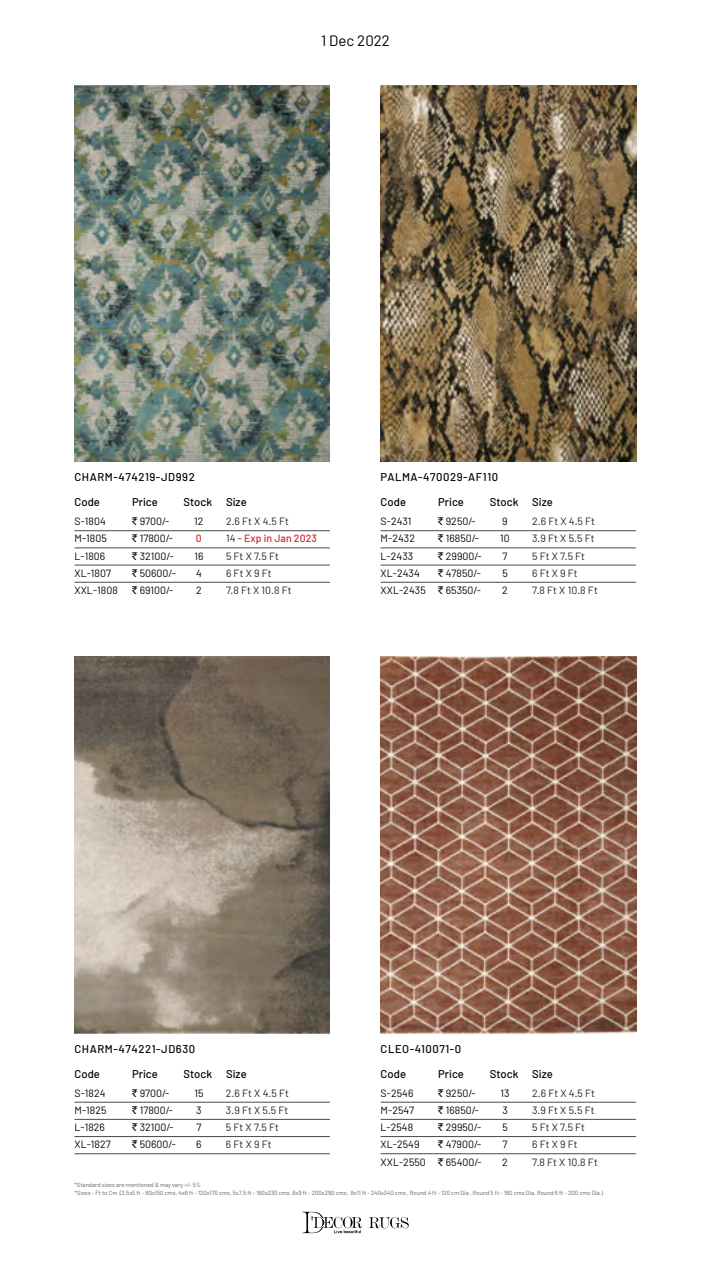
<style>
.page{position:relative;width:711px;height:1263px;background:#fff}
.page>*{position:absolute;margin:0;border:0;box-sizing:border-box;transform-origin:0 0}
.t1{font:15px "Barlow";color:#000}
.t2{font:500 11.25px "Barlow";letter-spacing:.005em;color:#000}
.t3{font:500 11.25px "Barlow";letter-spacing:.05em;color:#000}
.t4{font:10.5px/17.2px "Barlow";letter-spacing:.005em;color:#000}
.t5{font:10.5px/17.2px "Barlow";letter-spacing:.005em;color:#242021}
.t6{font:500 10.5px "Barlow";color:#d2232a}
.t7{font:6px/7.2px "Barlow";color:#616161}
.s1{font-family:"Indian Rupee"}
.s2{font-weight:500;color:#d2232a}
</style>
<div class="page">
<svg style="left:368px;top:1217px;width:40px;height:11px"></svg>
<svg style="left:302px;top:1212px;width:60px;height:21px"></svg>
<img style="left:74px;top:85px;width:256px;height:377px">
<hr style="left:74px;top:530px;width:256px;height:1px;background:#4a4a4a">
<hr style="left:74px;top:548px;width:256px;height:1px;background:#4a4a4a">
<hr style="left:74px;top:565px;width:256px;height:1px;background:#4a4a4a">
<hr style="left:74px;top:582px;width:256px;height:1px;background:#4a4a4a">
<img style="left:380px;top:85px;width:255px;height:377px">
<hr style="left:380px;top:530px;width:255px;height:1px;background:#4a4a4a">
<hr style="left:380px;top:548px;width:255px;height:1px;background:#4a4a4a">
<hr style="left:380px;top:565px;width:255px;height:1px;background:#4a4a4a">
<hr style="left:380px;top:582px;width:255px;height:1px;background:#4a4a4a">
<img style="left:74px;top:656px;width:256px;height:377px">
<hr style="left:74px;top:1102px;width:256px;height:1px;background:#4a4a4a">
<hr style="left:74px;top:1119px;width:256px;height:1px;background:#4a4a4a">
<hr style="left:74px;top:1136px;width:256px;height:1px;background:#4a4a4a">
<hr style="left:74px;top:1153px;width:256px;height:1px;background:#4a4a4a">
<img style="left:380px;top:656px;width:255px;height:377px">
<hr style="left:380px;top:1102px;width:255px;height:1px;background:#4a4a4a">
<hr style="left:380px;top:1119px;width:255px;height:1px;background:#4a4a4a">
<hr style="left:380px;top:1136px;width:255px;height:1px;background:#4a4a4a">
<hr style="left:380px;top:1153px;width:255px;height:1px;background:#4a4a4a">
<h1 class="t1" style="left:321px;top:31px;width:70px">1 Dec 2022</h1>
<p class="t3" style="left:74px;top:470px;width:122px">CHARM-474219-JD992</p>
<p class="t3" style="left:380px;top:470px;width:119px">PALMA-470029-AF110</p>
<p class="t2" style="left:74px;top:495px;width:27px">Code</p>
<p class="t2" style="left:183px;top:495px;width:65px">Stock Size</p>
<p class="t4" style="left:194px;top:512px;width:11px">12</p>
<p class="t6" style="left:196px;top:532px;width:7px">0</p>
<p class="t4" style="left:194px;top:547px;width:11px">16<br>4<br>2</p>
<p class="t2" style="left:132px;top:495px;width:27px">Price</p>
<p class="t4" style="left:132px;top:512px;width:45px"><span class="s1">`</span>9700/- <span class="s1">`</span>17800/- <span class="s1">`</span>32100/- <span class="s1">`</span>50600/- <span class="s1">`</span>69100/-</p>
<p class="t4" style="left:74px;top:512px;width:45px">S-1804<br>M-1805<br>L-1806<br>XL-1807<br>XXL-1808</p>
<p class="t5" style="left:226px;top:512px;width:92px">2.6 Ft X 4.5 Ft<br>14 <span class="s2">- Exp in Jan 2023<br></span>5 Ft X 7.5 Ft<br>6 Ft X 9 Ft<br>7.8 Ft X 10.8 Ft</p>
<p class="t2" style="left:380px;top:495px;width:27px">Code</p>
<p class="t2" style="left:489px;top:495px;width:65px">Stock Size</p>
<p class="t4" style="left:500px;top:512px;width:11px">9<br>10<br>7<br>5<br>2</p>
<p class="t5" style="left:531px;top:512px;width:67px">2.6 Ft X 4.5 Ft<br>3.9 Ft X 5.5 Ft<br>5 Ft X 7.5 Ft<br>6 Ft X 9 Ft<br>7.8 Ft X 10.8 Ft</p>
<p class="t2" style="left:438px;top:495px;width:27px">Price</p>
<p class="t4" style="left:438px;top:512px;width:45px"><span class="s1">`</span>9250/- <span class="s1">`</span>16850/- <span class="s1">`</span>29900/- <span class="s1">`</span>47850/- <span class="s1">`</span>65350/-</p>
<p class="t4" style="left:380px;top:512px;width:47px">S-2431<br>M-2432<br>L-2433<br>XL-2434<br>XXL-2435</p>
<p class="t3" style="left:74px;top:1042px;width:122px">CHARM-474221-JD630</p>
<p class="t2" style="left:74px;top:1066px;width:27px">Code</p>
<p class="t2" style="left:183px;top:1066px;width:65px">Stock Size</p>
<p class="t4" style="left:194px;top:1084px;width:11px">15<br>3<br>7<br>6</p>
<p class="t5" style="left:226px;top:1084px;width:64px">2.6 Ft X 4.5 Ft<br>3.9 Ft X 5.5 Ft<br>5 Ft X 7.5 Ft<br>6 Ft X 9 Ft</p>
<p class="t2" style="left:132px;top:1066px;width:27px">Price</p>
<p class="t4" style="left:132px;top:1084px;width:45px"><span class="s1">`</span>9700/- <span class="s1">`</span>17800/- <span class="s1">`</span>32100/- <span class="s1">`</span>50600/-</p>
<p class="t4" style="left:74px;top:1084px;width:38px">S-1824<br>M-1825<br>L-1826<br>XL-1827</p>
<p class="t3" style="left:380px;top:1042px;width:82px">CLEO-410071-0</p>
<p class="t2" style="left:380px;top:1066px;width:27px">Code</p>
<p class="t2" style="left:489px;top:1066px;width:65px">Stock Size</p>
<p class="t4" style="left:500px;top:1084px;width:11px">13<br>3<br>5<br>7<br>2</p>
<p class="t5" style="left:531px;top:1084px;width:67px">2.6 Ft X 4.5 Ft<br>3.9 Ft X 5.5 Ft<br>5 Ft X 7.5 Ft<br>6 Ft X 9 Ft<br>7.8 Ft X 10.8 Ft</p>
<p class="t2" style="left:438px;top:1066px;width:27px">Price</p>
<p class="t4" style="left:438px;top:1084px;width:45px"><span class="s1">`</span>9250/- <span class="s1">`</span>16850/- <span class="s1">`</span>29950/- <span class="s1">`</span>47900/- <span class="s1">`</span>65400/-</p>
<p class="t4" style="left:380px;top:1084px;width:47px">S-2546<br>M-2547<br>L-2548<br>XL-2549<br>XXL-2550</p>
<p class="t7" style="left:74px;top:1181px;width:529px">*Standard sizes are mentioned &amp; may vary +/- 5%<br>*Sizes - Ft to Cm (2.5x5 ft - 80x150 cms, 4x6 ft - 120x170 cms, 5x7.5 ft - 160x230 cms, 6x9 ft - 200x290 cms, 8x11 ft - 240x340 cms , Round 4 ft - 120 cm Dia , Round 5 ft - 160 cms Dia, Round 6 ft - 200 cms Dia.)</p>
</div>
